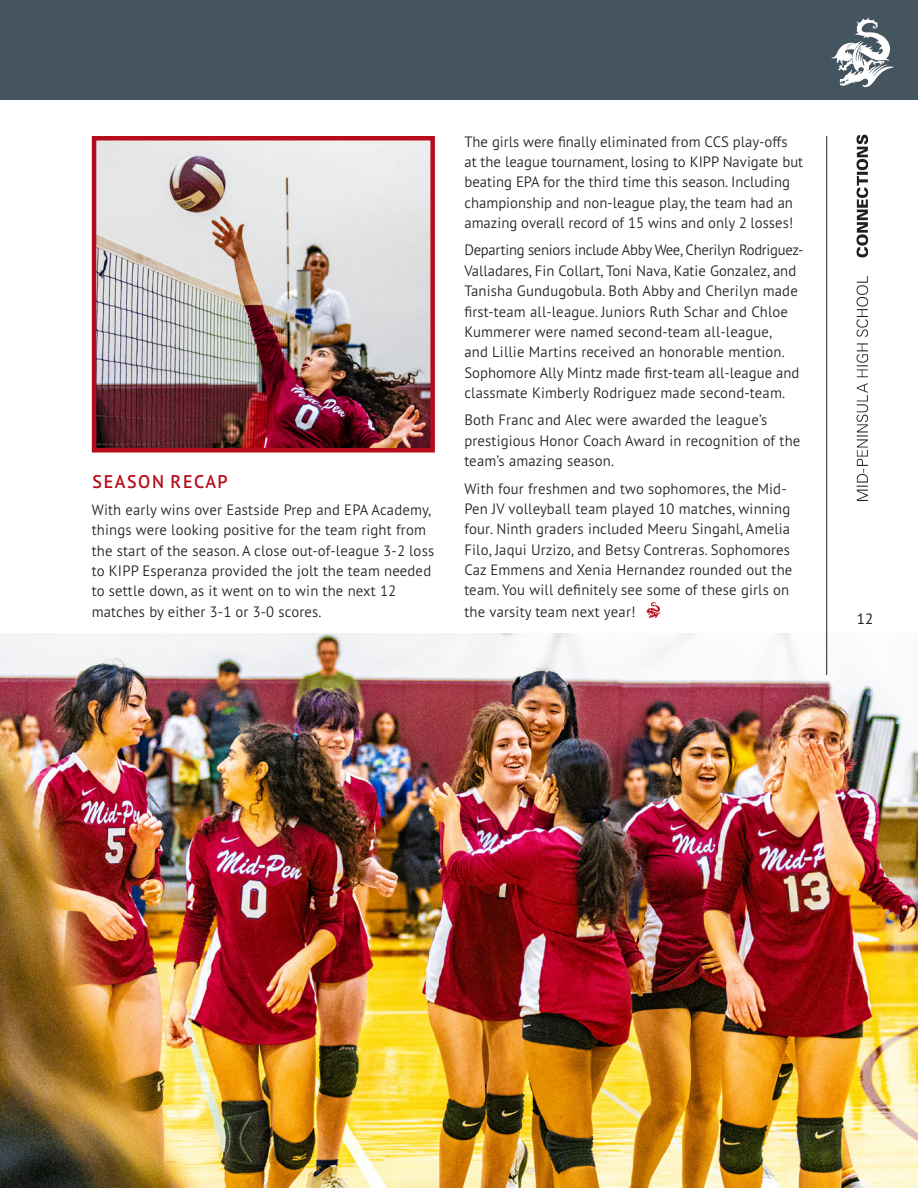
<style>
.page{position:relative;width:918px;height:1188px;background:#fff}
.page>*{position:absolute;margin:0;border:0;box-sizing:border-box;transform-origin:0 0}
.t1{font:600 18.3px "PT Sans Pro";letter-spacing:.09em;color:#b50e1a}
.t2{font:300 15px/20.4px "PT Sans Pro";letter-spacing:.01em;color:#231f20}
.t3{font:15px "PT Sans Pro";color:#231f20}
</style>
<div class="page">
<img style="left:0;top:634px;width:918px;height:554px">
<img style="left:856px;top:134px;width:13px;height:367px">
<hr style="left:826px;top:136px;width:1px;height:539px;background:#231f20">
<div style="left:0;top:0;width:918px;height:99px;background:#45555f"></div>
<svg style="left:831px;top:17px;width:62px;height:71px"></svg>
<img style="left:646px;top:602px;width:15px;height:17px">
<img style="left:97px;top:141px;width:333px;height:307px">
<div style="left:92px;top:136px;width:343px;height:317px;border:4px solid #b50e1a"></div>
<p class="t1" style="left:93px;top:469px;width:137px">SEASON RECAP</p>
<p class="t2" style="left:92px;top:499px;width:344px">With early wins over Eastside Prep and EPA Academy, things were looking positive for the team right from the start of the season. A close out-of-league 3-2 loss to KIPP Esperanza provided the jolt the team needed to settle down, as it went on to win the next 12 matches by either 3-1 or 3-0 scores.</p>
<p class="t2" style="left:464px;top:131px;width:340px">The girls were finally eliminated from CCS play-offs at the league tournament, losing to KIPP Navigate but beating EPA for the third time this season. Including championship and non-league play, the team had an amazing overall record of 15 wins and only 2 losses!</p>
<p class="t2" style="left:464px;top:240px;width:341px">Departing seniors include Abby Wee, Cherilyn Rodriguez-Valladares, Fin Collart, Toni Nava, Katie Gonzalez, and Tanisha Gundugobula. Both Abby and Cherilyn made first-team all-league. Juniors Ruth Schar and Chloe Kummerer were named second-team all-league,<br>and Lillie Martins received an honorable mention.<br>Sophomore Ally Mintz made first-team all-league and classmate Kimberly Rodriguez made second-team.</p>
<p class="t2" style="left:464px;top:410px;width:338px">Both Franc and Alec were awarded the league’s prestigious Honor Coach Award in recognition of the team’s amazing season.</p>
<p class="t2" style="left:464px;top:478px;width:330px">With four freshmen and two sophomores, the Mid-Pen JV volleyball team played 10 matches, winning four. Ninth graders included Meeru Singahl, Amelia Filo, Jaqui Urzizo, and Betsy Contreras. Sophomores Caz Emmens and Xenia Hernandez rounded out the team. You will definitely see some of these girls on the varsity team next year!</p>
<p class="t3" style="left:857px;top:609px;width:18px">12</p>
</div>
